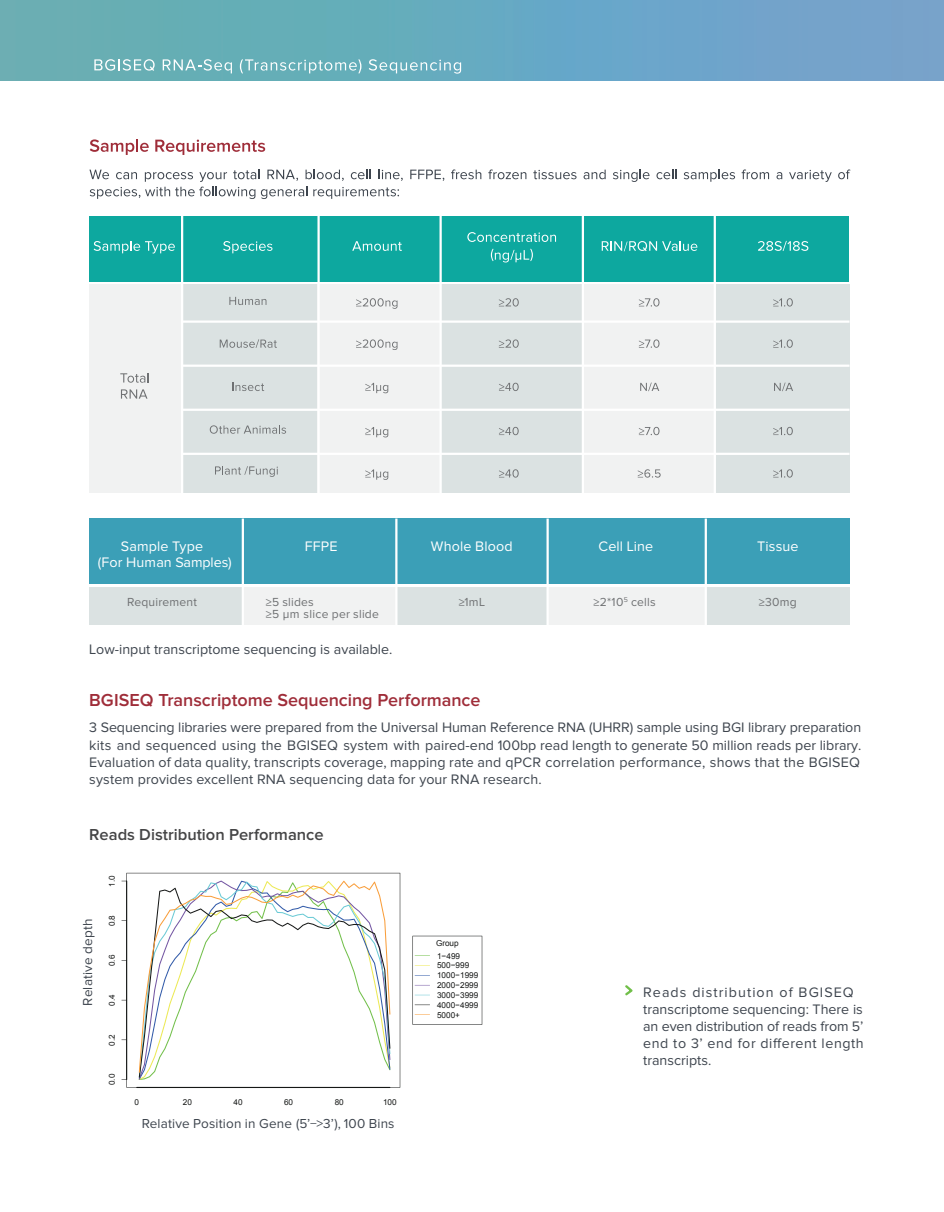
<style>
.page{position:relative;width:944px;height:1212px;background:#fff}
.page>*{position:absolute;margin:0;border:0;box-sizing:border-box;transform-origin:0 0}
.t1{font:600 18px "Proxima Nova";color:#9f2d39}
.t2{font:600 16.5px "Proxima Nova";color:#454546}
.t3{font:14.25px/17.1px "Proxima Nova";color:#3e454e;text-align:justify}
.t4{font:14.25px "Proxima Nova";letter-spacing:.01em;color:#fff}
.t5{font:13.5px "Proxima Nova";letter-spacing:.01em;color:#3e454e}
.t6{font:12.15px/11.4px "Proxima Nova";letter-spacing:.015em;color:#6f7173}
.t7{font:8.25px/9.9px "Arial";color:#151716}
.t8{font:7.05px "Proxima Nova";color:#6f7173}
</style>
<div class="page">
<img style="left:0;top:0;width:944px;height:81px">
<svg style="left:94px;top:59px;width:61px;height:12px"></svg>
<svg style="left:163px;top:59px;width:69px;height:14px"></svg>
<svg style="left:240px;top:59px;width:121px;height:15px"></svg>
<svg style="left:369px;top:59px;width:92px;height:15px"></svg>
<svg style="left:90px;top:139px;width:59px;height:16px"></svg>
<svg style="left:155px;top:140px;width:110px;height:15px"></svg>
<svg style="left:410px;top:170px;width:34px;height:11px"></svg>
<svg style="left:451px;top:169px;width:30px;height:10px"></svg>
<svg style="left:488px;top:169px;width:38px;height:10px"></svg>
<svg style="left:533px;top:170px;width:44px;height:9px"></svg>
<svg style="left:584px;top:170px;width:22px;height:9px"></svg>
<svg style="left:613px;top:170px;width:36px;height:12px"></svg>
<svg style="left:656px;top:170px;width:20px;height:9px"></svg>
<svg style="left:684px;top:170px;width:51px;height:12px"></svg>
<svg style="left:742px;top:169px;width:27px;height:10px"></svg>
<svg style="left:776px;top:172px;width:6px;height:7px"></svg>
<svg style="left:789px;top:170px;width:43px;height:12px"></svg>
<svg style="left:838px;top:169px;width:12px;height:10px"></svg>
<svg style="left:89px;top:170px;width:314px;height:29px"></svg>
<div style="left:89px;top:216px;width:760px;height:65px;background:#0da89f"></div>
<div style="left:89px;top:284px;width:93px;height:209px;background:#f1f2f2"></div>
<div style="left:182px;top:284px;width:135px;height:209px;background:#dbe2e2"></div>
<div style="left:317px;top:284px;width:123px;height:209px;background:#f1f2f2"></div>
<div style="left:441px;top:284px;width:141px;height:209px;background:#dbe2e2"></div>
<div style="left:583px;top:284px;width:132px;height:209px;background:#f1f2f2"></div>
<div style="left:716px;top:284px;width:133px;height:209px;background:#dbe2e2"></div>
<svg style="left:352px;top:241px;width:50px;height:10px"></svg>
<svg style="left:94px;top:241px;width:81px;height:12px"></svg>
<svg style="left:223px;top:241px;width:49px;height:12px"></svg>
<svg style="left:467px;top:232px;width:89px;height:10px"></svg>
<svg style="left:491px;top:249px;width:42px;height:13px"></svg>
<svg style="left:602px;top:241px;width:95px;height:10px"></svg>
<svg style="left:758px;top:241px;width:50px;height:10px"></svg>
<svg style="left:356px;top:298px;width:41px;height:11px"></svg>
<svg style="left:499px;top:298px;width:20px;height:9px"></svg>
<svg style="left:773px;top:298px;width:20px;height:9px"></svg>
<svg style="left:639px;top:298px;width:20px;height:9px"></svg>
<svg style="left:356px;top:339px;width:41px;height:11px"></svg>
<svg style="left:499px;top:339px;width:20px;height:9px"></svg>
<svg style="left:773px;top:339px;width:20px;height:9px"></svg>
<svg style="left:639px;top:339px;width:20px;height:9px"></svg>
<svg style="left:365px;top:383px;width:23px;height:10px"></svg>
<svg style="left:499px;top:383px;width:20px;height:8px"></svg>
<svg style="left:774px;top:383px;width:19px;height:8px"></svg>
<svg style="left:640px;top:383px;width:19px;height:8px"></svg>
<svg style="left:365px;top:427px;width:23px;height:10px"></svg>
<svg style="left:499px;top:427px;width:20px;height:8px"></svg>
<svg style="left:773px;top:427px;width:20px;height:8px"></svg>
<svg style="left:639px;top:427px;width:20px;height:8px"></svg>
<svg style="left:365px;top:469px;width:23px;height:11px"></svg>
<svg style="left:499px;top:469px;width:20px;height:9px"></svg>
<svg style="left:773px;top:469px;width:20px;height:9px"></svg>
<svg style="left:638px;top:469px;width:23px;height:9px"></svg>
<svg style="left:120px;top:373px;width:29px;height:10px"></svg>
<svg style="left:121px;top:389px;width:27px;height:10px"></svg>
<svg style="left:229px;top:297px;width:37px;height:8px"></svg>
<svg style="left:220px;top:339px;width:57px;height:9px"></svg>
<svg style="left:232px;top:383px;width:32px;height:8px"></svg>
<svg style="left:210px;top:425px;width:76px;height:9px"></svg>
<svg style="left:215px;top:466px;width:63px;height:11px"></svg>
<hr style="left:714px;top:207px;width:2px;height:286px;background:#fff">
<hr style="left:582px;top:207px;width:2px;height:286px;background:#fff">
<hr style="left:317px;top:207px;width:3px;height:286px;background:#fff">
<hr style="left:439px;top:207px;width:3px;height:286px;background:#fff">
<hr style="left:181px;top:207px;width:2px;height:286px;background:#fff">
<hr style="left:182px;top:320px;width:667px;height:3px;background:#fff">
<hr style="left:182px;top:365px;width:667px;height:2px;background:#fff">
<hr style="left:182px;top:409px;width:667px;height:2px;background:#fff">
<hr style="left:182px;top:453px;width:667px;height:2px;background:#fff">
<div style="left:89px;top:519px;width:760px;height:65px;background:#3b9fb7"></div>
<div style="left:89px;top:587px;width:153px;height:38px;background:#dbe2e2"></div>
<div style="left:243px;top:587px;width:152px;height:38px;background:#f1f2f2"></div>
<div style="left:396px;top:587px;width:151px;height:38px;background:#dbe2e2"></div>
<div style="left:548px;top:587px;width:158px;height:38px;background:#f1f2f2"></div>
<div style="left:705px;top:587px;width:144px;height:38px;background:#dbe2e2"></div>
<hr style="left:705px;top:518px;width:2px;height:116px;background:#fff">
<hr style="left:546px;top:518px;width:3px;height:116px;background:#fff">
<hr style="left:242px;top:518px;width:2px;height:116px;background:#fff">
<hr style="left:395px;top:518px;width:2px;height:116px;background:#fff">
<svg style="left:126px;top:873px;width:274px;height:215px"></svg>
<svg style="left:139px;top:1073px;width:251px;height:5px"></svg>
<svg style="left:139px;top:881px;width:251px;height:192px"></svg>
<svg style="left:412px;top:936px;width:70px;height:89px"></svg>
<svg style="left:625px;top:985px;width:8px;height:11px"></svg>
<p class="t4" style="left:121px;top:540px;width:84px">Sample Type</p>
<p class="t4" style="left:305px;top:540px;width:34px">FFPE</p>
<p class="t4" style="left:98px;top:556px;width:136px">(For Human Samples)</p>
<p class="t4" style="left:431px;top:540px;width:83px">Whole Blood</p>
<p class="t4" style="left:598px;top:540px;width:56px">Cell Line</p>
<p class="t4" style="left:757px;top:540px;width:43px">Tissue</p>
<p class="t8" style="left:624px;top:597px;width:6px">5</p>
<p class="t6" style="left:266px;top:597px;width:114px">≥5 slides<br>≥5 µm slice per slide</p>
<p class="t6" style="left:459px;top:597px;width:28px">≥1mL</p>
<p class="t6" style="left:593px;top:597px;width:32px">≥2*10</p>
<p class="t6" style="left:759px;top:597px;width:39px">≥30mg</p>
<p class="t6" style="left:127px;top:597px;width:71px">Requirement</p>
<p class="t6" style="left:631px;top:597px;width:26px">cells</p>
<p class="t3" style="left:89px;top:642px;width:305px">Low-input transcriptome sequencing is available.</p>
<p class="t1" style="left:89px;top:692px;width:393px">BGISEQ Transcriptome Sequencing Performance</p>
<p class="t3" style="left:89px;top:720px;width:774px">3 Sequencing libraries were prepared from the Universal Human Reference RNA (UHRR) sample using BGI library preparation kits and sequenced using the BGISEQ system with paired-end 100bp read length to generate 50 million reads per library.<br>Evaluation of data quality, transcripts coverage, mapping rate and qPCR correlation performance, shows that the BGISEQ system provides excellent RNA sequencing data for your RNA research.</p>
<p class="t2" style="left:89px;top:827px;width:236px">Reads Distribution Performance</p>
<p class="t5" style="left:82px;top:1005px;width:88px;rotate:-90deg">Relative depth</p>
<p class="t7" style="left:108px;top:887px;width:13px;rotate:-90deg">1.0</p>
<p class="t7" style="left:108px;top:926px;width:13px;rotate:-90deg">0.8</p>
<p class="t7" style="left:108px;top:966px;width:13px;rotate:-90deg">0.6</p>
<p class="t7" style="left:108px;top:1006px;width:13px;rotate:-90deg">0.4</p>
<p class="t7" style="left:108px;top:1045px;width:13px;rotate:-90deg">0.2</p>
<p class="t7" style="left:108px;top:1085px;width:13px;rotate:-90deg">0.0</p>
<p class="t7" style="left:134px;top:1098px;width:6px">0</p>
<p class="t7" style="left:183px;top:1098px;width:11px">20</p>
<p class="t7" style="left:233px;top:1098px;width:11px">40</p>
<p class="t7" style="left:284px;top:1098px;width:11px">60</p>
<p class="t7" style="left:335px;top:1098px;width:11px">80</p>
<p class="t7" style="left:383px;top:1098px;width:15px">100</p>
<p class="t5" style="left:142px;top:1118px;width:254px">Relative Position in Gene (5’−&gt;3’), 100 Bins</p>
<p class="t7" style="left:436px;top:937px;width:26px;line-height:12.8px">Group<br>1−499</p>
<p class="t7" style="left:437px;top:961px;width:43px">500−999<br>1000−1999<br>2000−2999<br>3000−3999<br>4000−4999<br>5000+</p>
<p class="t3" style="left:643px;top:984px;width:222px;text-align:left">Reads distribution of BGISEQ transcriptome sequencing: There is an even distribution of reads from 5’ end to 3’ end for different length transcripts.</p>
</div>
